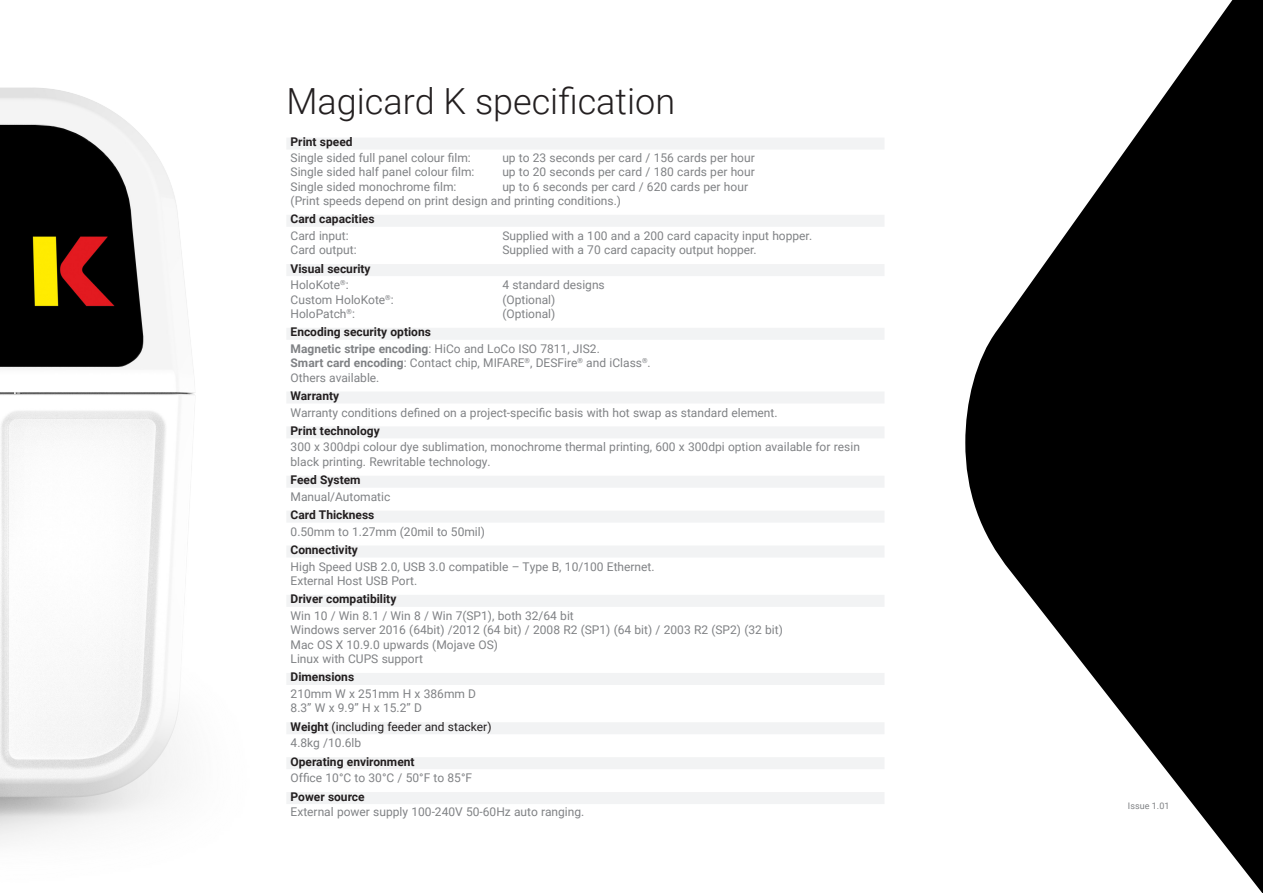
<style>
.page{position:relative;width:1263px;height:893px;background:#fff}
.page>*{position:absolute;margin:0;border:0;box-sizing:border-box;transform-origin:0 0}
.t1{font:300 36px "Roboto";color:#231f20}
.Spec_grey{font:12px/14.4px "Roboto";color:#808285}
.Spec_Header_Blue_on{font:700 12px "Roboto";color:#231f20}
.Spec_Header_Blue_on-2{font:12px "Roboto";color:#231f20}
.Spec_grey-2{font:9px "Roboto";color:#808285}
.s1{font-weight:700}
</style>
<div class="page">
<svg style="left:965px;top:0;width:297px;height:893px;fill:#000"></svg>
<hr style="left:1262px;top:0;width:1px;height:893px;background:#080302">
<img style="left:0;top:87px;width:195px;height:754px">
<div style="left:286px;top:138px;width:598px;height:12px;background:#f2f3f4"></div>
<div style="left:286px;top:215px;width:598px;height:12px;background:#f2f3f4"></div>
<div style="left:286px;top:264px;width:598px;height:12px;background:#f2f3f4"></div>
<div style="left:286px;top:328px;width:598px;height:12px;background:#f2f3f4"></div>
<div style="left:286px;top:391px;width:598px;height:12px;background:#f2f3f4"></div>
<div style="left:286px;top:426px;width:598px;height:12px;background:#f2f3f4"></div>
<div style="left:286px;top:476px;width:598px;height:12px;background:#f2f3f4"></div>
<div style="left:286px;top:511px;width:598px;height:12px;background:#f2f3f4"></div>
<div style="left:286px;top:545px;width:598px;height:12px;background:#f2f3f4"></div>
<div style="left:286px;top:595px;width:598px;height:12px;background:#f2f3f4"></div>
<div style="left:286px;top:673px;width:598px;height:12px;background:#f2f3f4"></div>
<div style="left:286px;top:722px;width:598px;height:12px;background:#f2f3f4"></div>
<div style="left:286px;top:757px;width:598px;height:12px;background:#f2f3f4"></div>
<div style="left:286px;top:792px;width:598px;height:12px;background:#f2f3f4"></div>
<p class="t1" style="left:286px;top:76px;width:390px">Magicard K specification</p>
<p class="Spec_Header_Blue_on" style="left:291px;top:133px;width:64px">Print speed</p>
<p class="Spec_grey" style="left:291px;top:150px;width:182px">Single sided full panel colour film:</p>
<p class="Spec_grey" style="left:502px;top:150px;width:254px">up to 23 seconds per card / 156 cards per hour</p>
<p class="Spec_grey" style="left:291px;top:164px;width:185px">Single sided half panel colour film:</p>
<p class="Spec_grey" style="left:502px;top:164px;width:254px">up to 20 seconds per card / 180 cards per hour</p>
<p class="Spec_grey" style="left:291px;top:179px;width:167px">Single sided monochrome film:</p>
<p class="Spec_grey" style="left:291px;top:179px;width:459px;text-indent:212px">up to 6 seconds per card / 620 cards per hour (Print speeds depend on print design and printing conditions.)</p>
<p class="Spec_Header_Blue_on" style="left:291px;top:211px;width:85px">Card capacities</p>
<p class="Spec_grey" style="left:291px;top:228px;width:60px">Card input:</p>
<p class="Spec_grey" style="left:502px;top:228px;width:311px">Supplied with a 100 and a 200 card capacity input hopper.</p>
<p class="Spec_grey" style="left:291px;top:242px;width:67px">Card output:</p>
<p class="Spec_grey" style="left:502px;top:242px;width:256px">Supplied with a 70 card capacity output hopper.</p>
<p class="Spec_Header_Blue_on" style="left:291px;top:260px;width:82px">Visual security</p>
<p class="Spec_grey" style="left:291px;top:277px;width:60px">HoloKote<sup>®</sup>:</p>
<p class="Spec_grey" style="left:502px;top:277px;width:104px">4 standard designs</p>
<p class="Spec_grey" style="left:291px;top:292px;width:105px">Custom HoloKote<sup>®</sup>:</p>
<p class="Spec_grey" style="left:502px;top:292px;width:55px">(Optional)</p>
<p class="Spec_grey" style="left:291px;top:306px;width:66px">HoloPatch<sup>®</sup>:</p>
<p class="Spec_grey" style="left:502px;top:306px;width:55px">(Optional)</p>
<p class="Spec_Header_Blue_on" style="left:291px;top:324px;width:142px">Encoding security options</p>
<p class="Spec_grey" style="left:291px;top:341px;width:362px"><span class="s1">Magnetic stripe encoding</span>: HiCo and LoCo ISO 7811, JIS2.<br><span class="s1">Smart card encoding</span>: Contact chip, MIFARE<sup>®</sup>, DESFire<sup>®</sup> and iClass<sup>®</sup>.<br>Others available.</p>
<p class="Spec_Header_Blue_on" style="left:291px;top:387px;width:50px">Warranty</p>
<p class="Spec_grey" style="left:291px;top:405px;width:489px">Warranty conditions defined on a project-specific basis with hot swap as standard element.</p>
<p class="Spec_Header_Blue_on" style="left:291px;top:422px;width:91px">Print technology</p>
<p class="Spec_grey" style="left:291px;top:439px;width:571px">300 x 300dpi colour dye sublimation, monochrome thermal printing, 600 x 300dpi option available for resin black printing. Rewritable technology.</p>
<p class="Spec_Header_Blue_on" style="left:291px;top:472px;width:72px">Feed System</p>
<p class="Spec_grey" style="left:291px;top:489px;width:101px">Manual/Automatic</p>
<p class="Spec_Header_Blue_on" style="left:291px;top:506px;width:85px">Card Thickness</p>
<p class="Spec_grey" style="left:291px;top:524px;width:196px">0.50mm to 1.27mm (20mil to 50mil)</p>
<p class="Spec_Header_Blue_on" style="left:291px;top:541px;width:69px">Connectivity</p>
<p class="Spec_grey" style="left:291px;top:559px;width:366px">High Speed USB 2.0, USB 3.0 compatible – Type B, 10/100 Ethernet.<br>External Host USB Port.</p>
<p class="Spec_Header_Blue_on" style="left:291px;top:591px;width:107px">Driver compatibility</p>
<p class="Spec_grey" style="left:291px;top:608px;width:494px">Win 10 / Win 8.1 / Win 8 / Win 7(SP1), both 32/64 bit<br>Windows server 2016 (64bit) /2012 (64 bit) / 2008 R2 (SP1) (64 bit) / 2003 R2 (SP2) (32 bit)<br>Mac OS X 10.9.0 upwards (Mojave OS)<br>Linux with CUPS support</p>
<p class="Spec_Header_Blue_on" style="left:291px;top:669px;width:65px">Dimensions</p>
<p class="Spec_grey" style="left:291px;top:686px;width:187px">210mm W x 251mm H x 386mm D<br>8.3” W x 9.9” H x 15.2” D</p>
<p class="Spec_Header_Blue_on-2" style="left:291px;top:718px;width:202px"><span class="s1">Weight</span> (including feeder and stacker)</p>
<p class="Spec_grey" style="left:291px;top:735px;width:72px">4.8kg /10.6lb</p>
<p class="Spec_Header_Blue_on" style="left:291px;top:753px;width:126px">Operating environment</p>
<p class="Spec_grey" style="left:291px;top:770px;width:183px">Office 10°C to 30°C / 50°F to 85°F</p>
<p class="Spec_Header_Blue_on" style="left:291px;top:788px;width:76px">Power source</p>
<p class="Spec_grey" style="left:291px;top:804px;width:295px">External power supply 100-240V 50-60Hz auto ranging.</p>
<p class="Spec_grey-2" style="left:1128px;top:799px;width:43px">Issue 1.01</p>
</div>
